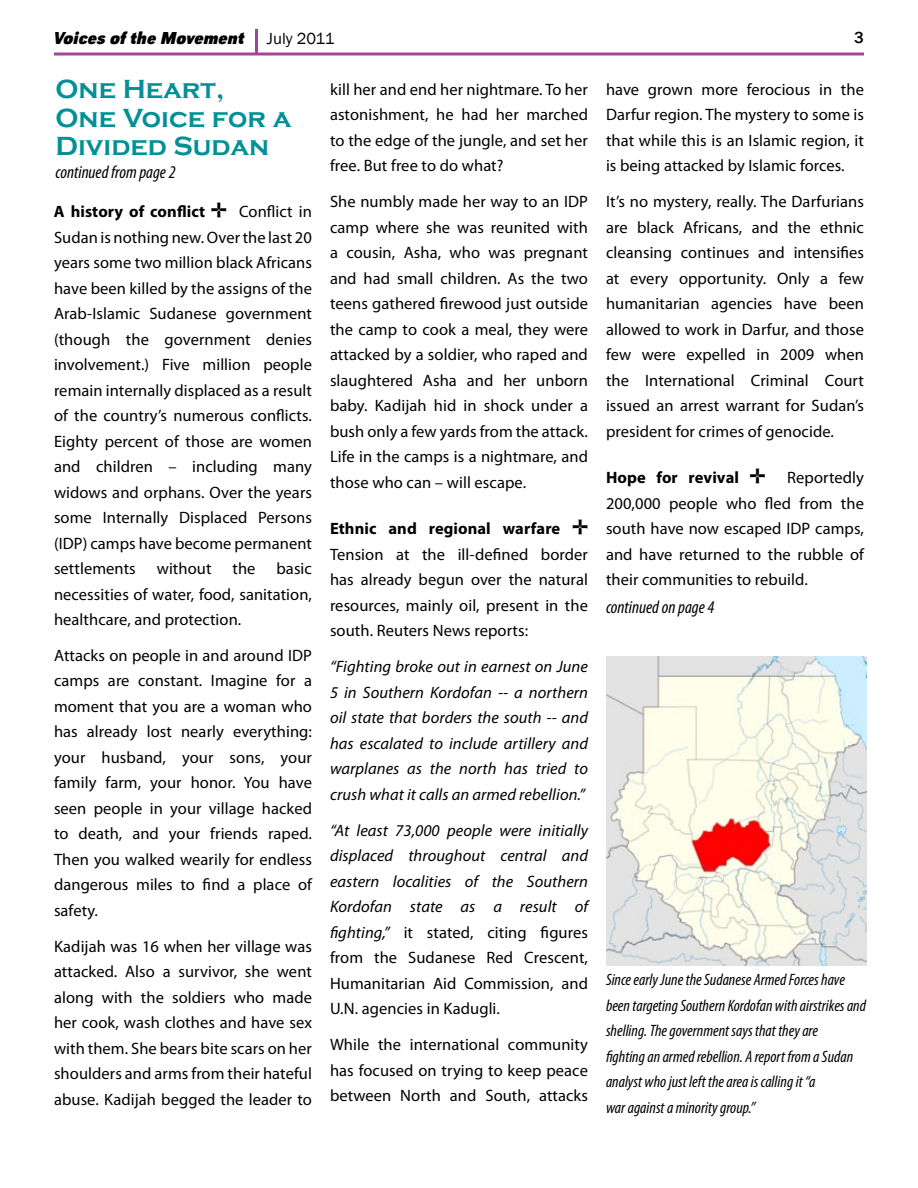
<style>
.page{position:relative;width:918px;height:1188px;background:#fff}
.page>*{position:absolute;margin:0;border:0;box-sizing:border-box;transform-origin:0 0}
.t1{font:700 27px/28.5px "Copperplate Gothic";color:#009095}
.t2{font:italic condensed 18px "Myriad Pro";color:#000}
.t3{font:18px "URW Grotesk T Bold Extr Narr Obli";color:#000}
.t4{font:16.5px/25.5px "Myriad Pro";letter-spacing:.005em;color:#000;text-align:justify}
.t5{font:italic 16.5px/25.5px "Myriad Pro";letter-spacing:.005em;color:#000;text-align:justify}
.t6{font:italic condensed 16.5px/25.5px "Myriad Pro";color:#000}
.t7{font:700 16.5px "Myriad Pro";letter-spacing:.005em;color:#000}
.t8{font:500 16.5px "Franklin Gothic";color:#000}
.s1{font-family:"Franklin Gothic";font-size:16.5px}
.s2{font-family:"Christian Crosses IV";font-weight:400;font-size:18px}
.s3{font-weight:700}
.s4{font-family:"Christian Crosses IV";font-size:18px}
.s5{font-style:normal}
</style>
<div class="page">
<svg style="left:54px;top:52px;width:810px;height:4px;background:#bb71b2"></svg>
<hr style="left:255px;top:29px;width:3px;height:25px;background:#a54399">
<img style="left:606px;top:656px;width:261px;height:309px">
<p class="t3" style="left:54px;top:28px;width:282px">Voices of the Movement <span class="s1">July 2011</span></p>
<p class="t8" style="left:854px;top:28px;width:11px">3</p>
<p class="t4" style="left:606px;top:76px;width:260px">have grown more ferocious in the Darfur region. The mystery to some is that while this is an Islamic region, it is being attacked by Islamic forces.</p>
<p class="t4" style="left:606px;top:189px;width:260px">It’s no mystery, really. The Darfurians are black Africans, and the ethnic cleansing continues and intensifies at every opportunity. Only a few humanitarian agencies have been allowed to work in Darfur, and those few were expelled in 2009 when the International Criminal Court issued an arrest warrant for Sudan’s president for crimes of genocide.</p>
<p class="t7" style="left:606px;top:467px;width:161px">Hope for revival <span class="s2">C</span></p>
<h1 class="t1" style="left:56px;top:75px;width:237px">One Heart,<br>One Voice for a<br>Divided Sudan</h1>
<p class="t2" style="left:56px;top:161px;width:122px">continued from page 2</p>
<p class="t4" style="left:330px;top:76px;width:260px">kill her and end her nightmare. To her astonishment, he had her marched to the edge of the jungle, and set her free. But free to do what?</p>
<p class="t4" style="left:330px;top:189px;width:260px">She numbly made her way to an IDP camp where she was reunited with a cousin, Asha, who was pregnant and had small children. As the two teens gathered firewood just outside the camp to cook a meal, they were attacked by a soldier, who raped and slaughtered Asha and her unborn baby. Kadijah hid in shock under a bush only a few yards from the attack.<br>Life in the camps is a nightmare, and those who can – will escape.</p>
<p class="t4" style="left:330px;top:516px;width:260px"><span class="s3">Ethnic and regional warfare</span> <span class="s4">C </span>Tension at the ill-defined border has already begun over the natural resources, mainly oil, present in the south. Reuters News reports:</p>
<p class="t5" style="left:330px;top:654px;width:260px">“Fighting broke out in earnest on June 5 in Southern Kordofan -- a northern oil state that borders the south -- and has escalated to include artillery and warplanes as the north has tried to crush what it calls an armed rebellion.”</p>
<p class="t5" style="left:330px;top:817px;width:260px">“At least 73,000 people were initially displaced throughout central and eastern localities of the Southern Kordofan state as a result of fighting,” <span class="s5">it stated, citing figures from the Sudanese Red Crescent, Humanitarian Aid Commission, and U.N. agencies in Kadugli.</span></p>
<p class="t4" style="left:330px;top:1032px;width:260px">While the international community has focused on trying to keep peace between North and South, attacks</p>
<p class="t4" style="left:54px;top:199px;width:260px"><span class="s3">A history of conflict</span> <span class="s4">C</span> Conflict in Sudan is nothing new. Over the last 20 years some two million black Africans have been killed by the assigns of the Arab-Islamic Sudanese government (though the government denies involvement.) Five million people remain internally displaced as a result of the country’s numerous conflicts.<br>Eighty percent of those are women and children – including many widows and orphans. Over the years some Internally Displaced Persons (IDP) camps have become permanent settlements</p>
<p class="t4" style="left:606px;top:465px;width:260px;text-indent:181px">Reportedly 200,000 people who fled from the south have now escaped IDP camps, and have returned to the rubble of their communities to rebuild.</p>
<p class="t4" style="left:54px;top:555px;width:260px;text-indent:223px">basic necessities of water, food, sanitation, healthcare, and protection.</p>
<p class="t4" style="left:54px;top:642px;width:260px">Attacks on people in and around IDP camps are constant. Imagine for a moment that you are a woman who has already lost nearly everything: your husband, your sons, your family farm, your honor. You have seen people in your village hacked to death, and your friends raped.<br>Then you walked wearily for endless dangerous miles to find a place of safety.</p>
<p class="t4" style="left:54px;top:933px;width:260px">Kadijah was 16 when her village was attacked. Also a survivor, she went along with the soldiers who made her cook, wash clothes and have sex with them. She bears bite scars on her shoulders and arms from their hateful abuse. Kadijah begged the leader to</p>
<p class="t4" style="left:157px;top:555px;width:56px">without</p>
<p class="t4" style="left:233px;top:555px;width:25px">the</p>
<p class="t2" style="left:606px;top:596px;width:110px">continued on page 4</p>
<p class="t6" style="left:606px;top:967px;width:262px">Since early June the Sudanese Armed Forces have been targeting Southern Kordofan with airstrikes and shelling. The government says that they are<br>fighting an armed rebellion. A report from a Sudan analyst who just left the area is calling it “a<br>war against a minority group.”</p>
</div>
